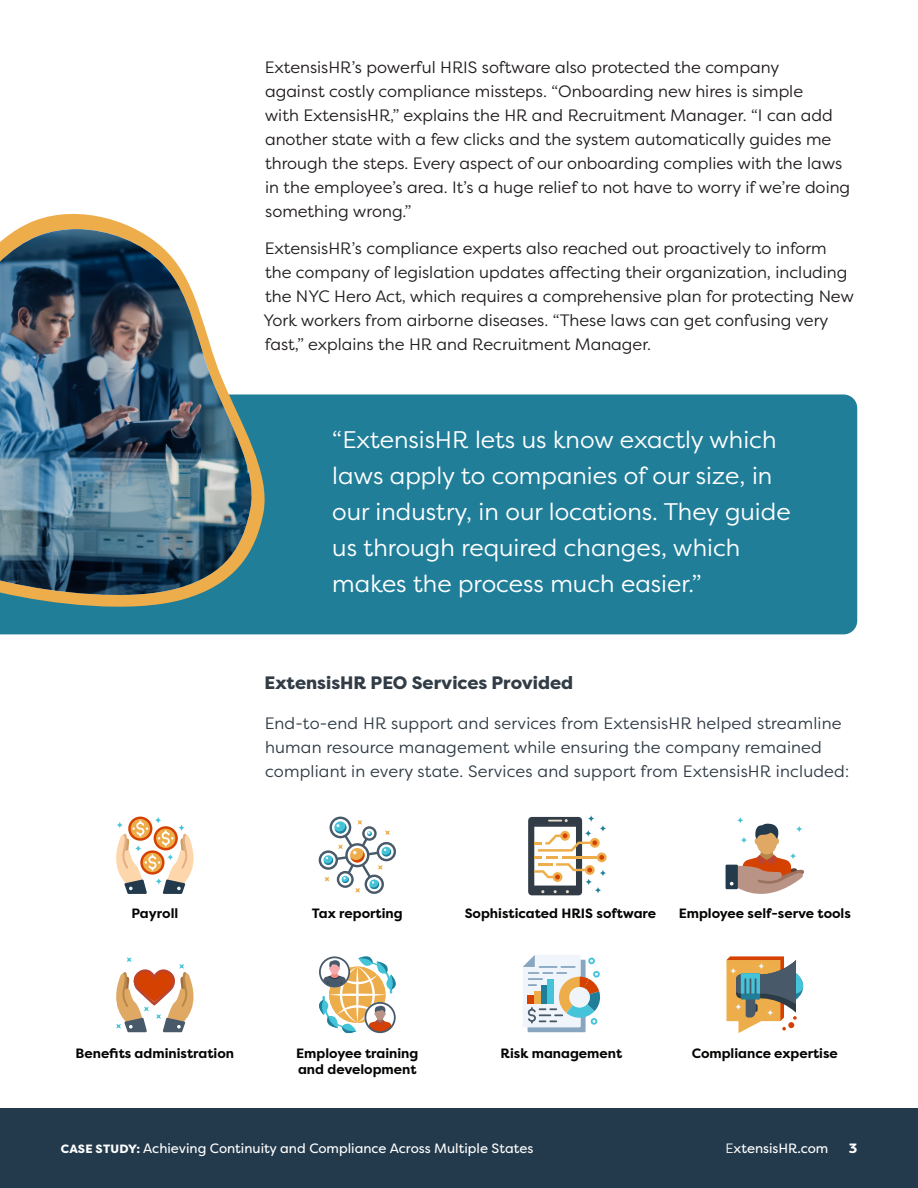
<style>
.page{position:relative;width:918px;height:1188px;background:#fff}
.page>*{position:absolute;margin:0;border:0;box-sizing:border-box;transform-origin:0 0}
.Subhead-Headings___NEW{font:24px/36px "Filson Pro";color:#fff}
.Body_Copy{font:800 18px "Filson Pro";color:#313c46}
.Body_Copy-2{font:16.5px/24px "Filson Pro";color:#231f20}
.Body_Copy_-_NEW{font:16.5px/24px "Filson Pro";letter-spacing:.01em;color:#313c46}
.t1{font:700 13.5px/16.5px "Filson Pro";color:#040503}
.t2{font:13.5px "Filson Pro";color:#fff}
.t3{font:800 13.5px "Filson Pro";color:#fff}
.s1{font-weight:800;font-size:12px}
.s2{font-style:inherit}
</style>
<div class="page">
<div style="left:0;top:1108px;width:918px;height:80px;background:#233a4c"></div>
<div style="left:528px;top:817px;width:54px;height:78px;background:#313c46;border-radius:4px"></div>
<svg style="left:534px;top:819px;width:73px;height:74px"></svg>
<svg style="left:599px;top:825px;width:8px;height:7px"></svg>
<svg style="left:585px;top:830px;width:7px;height:7px"></svg>
<svg style="left:587px;top:815px;width:8px;height:7px"></svg>
<svg style="left:585px;top:878px;width:7px;height:8px"></svg>
<svg style="left:599px;top:869px;width:8px;height:8px"></svg>
<svg style="left:594px;top:887px;width:8px;height:7px"></svg>
<div style="left:0;top:394px;width:857px;height:240px;background:#207e99"></div>
<svg style="left:0;top:213px;width:271px;height:401px;fill:#207e99"></svg>
<svg style="left:0;top:220px;width:258px;height:9px"></svg>
<img style="left:0;top:229px;width:258px;height:373px">
<svg style="left:116px;top:817px;width:78px;height:77px"></svg>
<svg style="left:135px;top:845px;width:7px;height:7px"></svg>
<svg style="left:167px;top:854px;width:7px;height:7px"></svg>
<svg style="left:155px;top:878px;width:7px;height:7px"></svg>
<svg style="left:155px;top:817px;width:7px;height:7px"></svg>
<svg style="left:178px;top:824px;width:7px;height:7px"></svg>
<svg style="left:116px;top:821px;width:7px;height:8px"></svg>
<svg style="left:319px;top:817px;width:77px;height:77px"></svg>
<svg style="left:523px;top:955px;width:77px;height:77px"></svg>
<div style="left:726px;top:865px;width:12px;height:24px;background:#233a4c"></div>
<svg style="left:730px;top:824px;width:74px;height:70px"></svg>
<svg style="left:737px;top:817px;width:7px;height:7px"></svg>
<svg style="left:740px;top:836px;width:8px;height:8px"></svg>
<svg style="left:789px;top:852px;width:8px;height:8px"></svg>
<svg style="left:796px;top:825px;width:7px;height:8px"></svg>
<svg style="left:116px;top:957px;width:78px;height:75px"></svg>
<svg style="left:319px;top:956px;width:77px;height:78px"></svg>
<svg style="left:726px;top:956px;width:78px;height:77px"></svg>
<svg style="left:758px;top:963px;width:7px;height:7px"></svg>
<svg style="left:767px;top:1009px;width:7px;height:7px"></svg>
<svg style="left:735px;top:1003px;width:7px;height:7px"></svg>
<svg style="left:730px;top:967px;width:7px;height:8px"></svg>
<p class="Body_Copy-2" style="left:265px;top:55px;width:587px">ExtensisHR’s powerful HRIS software also protected the company<br>against costly compliance missteps. “Onboarding new hires is simple<br>with ExtensisHR,” explains the HR and Recruitment Manager. “I can add another state with a few clicks and the system automatically guides me through the steps. Every aspect of our onboarding complies with the laws in the employee’s area. It’s a huge relief to not have to worry if we’re doing something wrong.”</p>
<p class="Body_Copy-2" style="left:263px;top:236px;width:592px">ExtensisHR’s compliance experts also reached out proactively to inform the company of legislation updates affecting their organization, including the NYC Hero Act, which requires a comprehensive plan for protecting New York workers from airborne diseases. “These laws can get confusing very fast,” explains the HR and Recruitment Manager.</p>
<p class="Subhead-Headings___NEW" style="left:332px;top:421px;width:460px">“ExtensisHR lets us know exactly which laws apply to companies of our size, in our industry, in our locations. They guide us through required changes, which makes the process much easier.”</p>
<p class="Body_Copy" style="left:265px;top:672px;width:310px">ExtensisHR PEO Services Provided</p>
<p class="Body_Copy_-_NEW" style="left:265px;top:711px;width:586px">End-to-end HR support and services from ExtensisHR helped streamline human resource management while ensuring the company remained compliant in every state. Services and support from ExtensisHR included:</p>
<p class="t1" style="left:131px;top:906px;width:48px">Payroll</p>
<p class="t1" style="left:312px;top:906px;width:92px">Tax reporting</p>
<p class="t1" style="left:465px;top:906px;width:193px">Sophisticated HRIS software</p>
<p class="t1" style="left:679px;top:906px;width:174px">Employee self-serve tools</p>
<p class="t1" style="left:76px;top:1045px;width:160px">Benefits administration</p>
<p class="t1" style="left:296px;top:1045px;width:124px">Employee training and development</p>
<p class="t1" style="left:501px;top:1045px;width:123px">Risk management</p>
<p class="t1" style="left:692px;top:1045px;width:148px">Compliance expertise</p>
<p class="t2" style="left:61px;top:1139px;width:474px"><span class="s1">CASE STUDY:</span> Achieving Continuity and Compliance Across Multiple States</p>
<p class="t2" style="left:726px;top:1139px;width:104px"><span class="s2">E</span>xtensisHR.com</p>
<p class="t3" style="left:849px;top:1139px;width:10px">3</p>
</div>
